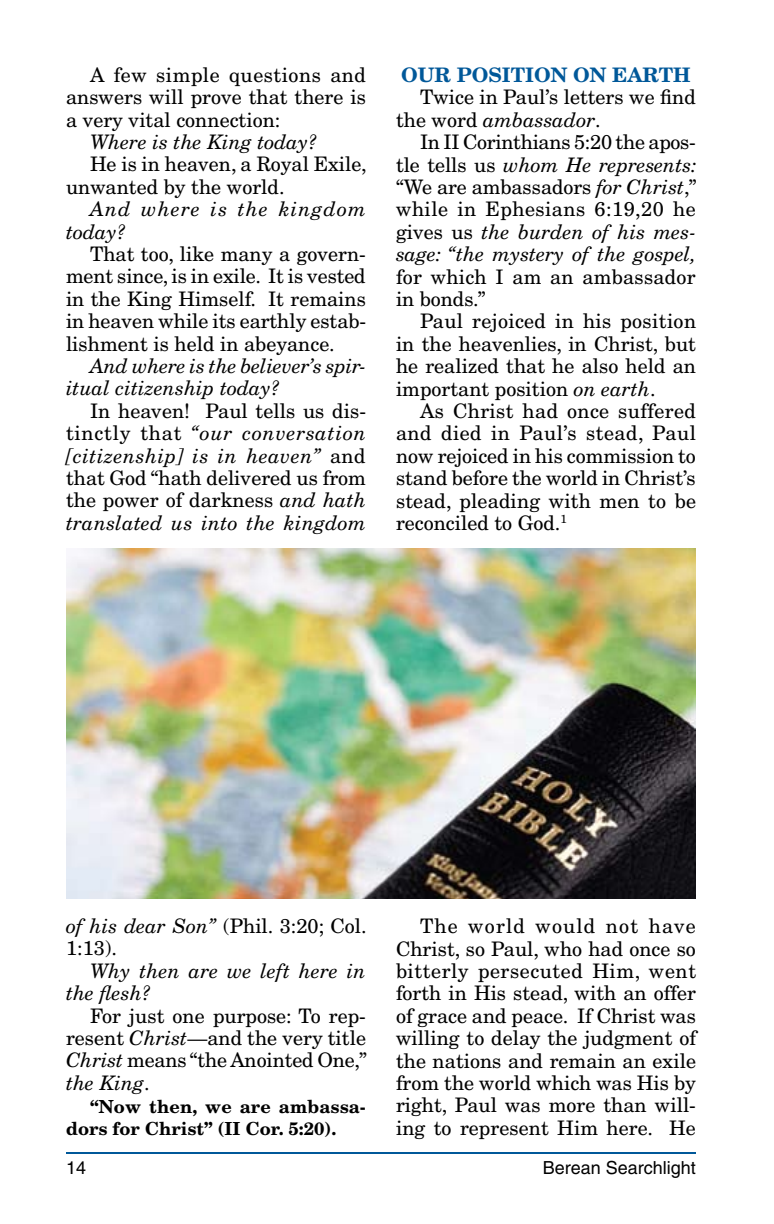
<style>
.page{position:relative;width:774px;height:1224px;background:#fff}
.page>*{position:absolute;margin:0;border:0;box-sizing:border-box;transform-origin:0 0}
.t1{font:20px/22.4px "New Century Schlbk";color:#000;text-align:justify}
.t2{font:italic 20px/22.4px "New Century Schlbk";color:#000}
.t3{font:italic 20px/22.4px "New Century Schlbk";letter-spacing:.055em;color:#000}
.t4{font:700 20px "New Century Schlbk";color:#005899}
.t5{font:700 18px/21.6px "New Century Schlbk";letter-spacing:.005em;color:#000}
.t6{font:18px "Helvetica";color:#000}
.s1{font-style:italic}
</style>
<div class="page">
<hr style="left:66px;top:1152px;width:630px;height:2px;background:#005899">
<img style="left:66px;top:548px;width:630px;height:351px">
<p class="t1" style="left:66px;top:64px;width:302px;text-indent:24px">A few simple questions and answers will prove that there is a very vital connection:</p>
<p class="t2" style="left:90px;top:131px;width:228px">Where is the King today?</p>
<p class="t1" style="left:66px;top:153px;width:302px;text-indent:24px">He is in heaven, a Royal Exile, unwanted by the world.</p>
<p class="t3" style="left:66px;top:198px;width:302px;text-indent:24px">And where is the kingdom today?</p>
<p class="t1" style="left:66px;top:243px;width:302px;text-indent:24px">That too, like many a govern&shy;ment since, is in exile. It is vested in the King Himself. It remains in heaven while its earthly estab&shy;lishment is held in abeyance.</p>
<p class="t2" style="left:66px;top:355px;width:302px;text-indent:24px">And where is the believer’s spir&shy;itual citizenship today?</p>
<p class="t1" style="left:66px;top:400px;width:302px;text-indent:24px">In heaven! Paul tells us dis&shy;tinctly that <span class="s1">“our conversation [citizenship] is in heaven”</span> and that God “hath delivered us from the power of darkness <span class="s1">and hath translated us into the kingdom</span></p>
<p class="t4" style="left:401px;top:62px;width:291px">OUR POSITION ON EARTH</p>
<p class="t1" style="left:396px;top:86px;width:301px;text-indent:24px">Twice in Paul’s letters we find the word <span class="s1">ambassador</span>.</p>
<p class="t1" style="left:396px;top:131px;width:302px;text-indent:24px">In II Corinthians 5:20 the apos&shy;tle tells us <span class="s1">whom He represents: </span>“We are ambassadors <span class="s1">for Christ</span>,” while in Ephesians 6:19,20 he gives us <span class="s1">the burden of his mes&shy;sage: “the mystery of the gospel,</span></p>
<p class="t1" style="left:396px;top:265px;width:301px">for which I am an ambassador in bonds.”</p>
<p class="t1" style="left:396px;top:310px;width:302px;text-indent:24px">Paul rejoiced in his position in the heavenlies, in Christ, but he realized that he also held an important position <span class="s1">on earth</span>.</p>
<p class="t1" style="left:396px;top:400px;width:302px;text-indent:24px">As Christ had once suffered and died in Paul’s stead, Paul now rejoiced in his commission to stand before the world in Christ’s stead, pleading with men to be reconciled to God.<sup>1</sup></p>
<p class="t1" style="left:66px;top:915px;width:302px"><span class="s1">of his dear Son”</span> (Phil. 3:20; Col.<br>1:13).</p>
<p class="t2" style="left:66px;top:960px;width:301px;text-indent:24px">Why then are we left here in the flesh?</p>
<p class="t1" style="left:66px;top:1004px;width:302px;text-indent:24px">For just one purpose: To rep&shy;resent <span class="s1">Christ</span>—and the very title <span class="s1">Christ</span> means “the Anointed One,” <span class="s1">the King</span>.</p>
<p class="t5" style="left:66px;top:1096px;width:301px;text-indent:24px">“Now then, we are ambassa&shy;dors for Christ” (II Cor. 5:20).</p>
<p class="t1" style="left:396px;top:915px;width:302px;text-indent:24px">The world would not have Christ, so Paul, who had once so bitterly persecuted Him, went forth in His stead, with an offer of grace and peace. If Christ was willing to delay the judgment of the nations and remain an exile from the world which was His by right, Paul was more than will&shy;ing to represent Him here. He</p>
<p class="t6" style="left:66px;top:1157px;width:22px">14</p>
<p class="t6" style="left:543px;top:1157px;width:155px">Berean Searchlight</p>
</div>
